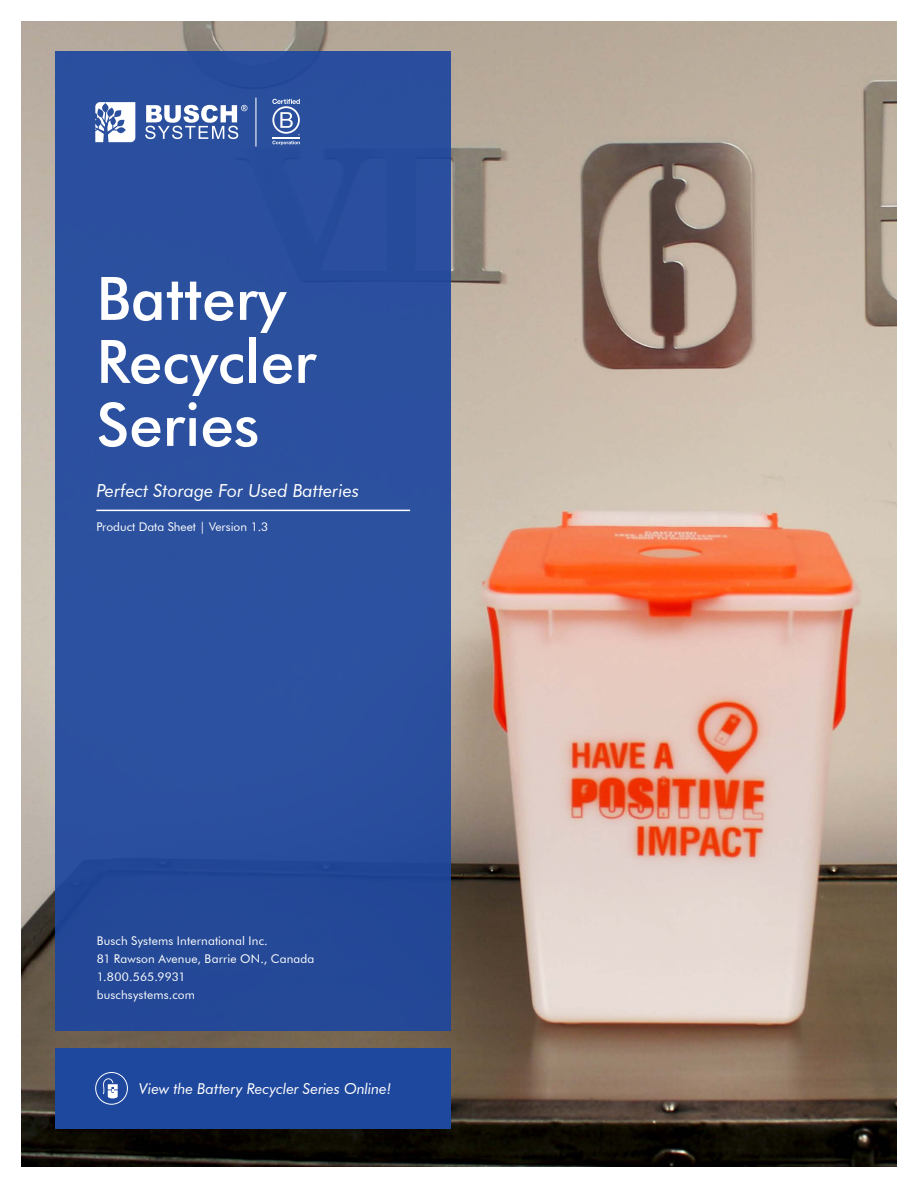
<style>
.page{position:relative;width:918px;height:1188px;background:#fff}
.page>*{position:absolute;margin:0;border:0;box-sizing:border-box;transform-origin:0 0}
.t1{font:500 60px/63px "Futura BT";color:#fff}
.t2{font:italic 18px "Futura BT";color:#fff}
.t3{font:italic 15px "Futura BT";letter-spacing:-.01em;color:#fff}
.t4{font:12px/18px "Futura BT";letter-spacing:.015em;color:#fff}
</style>
<div class="page">
<img style="left:21px;top:21px;width:876px;height:1146px">
<div style="left:55px;top:51px;width:395px;height:980px;background:#2b509e"></div>
<div style="left:55px;top:1048px;width:395px;height:80px;background:#1e479e"></div>
<svg style="left:95px;top:102px;width:40px;height:40px"></svg>
<svg style="left:145px;top:105px;width:103px;height:34px"></svg>
<hr style="left:255px;top:98px;width:1px;height:49px;background:#fff">
<svg style="left:272px;top:99px;width:28px;height:46px"></svg>
<div style="left:95px;top:1072px;width:33px;height:33px;border:1px solid #fff;border-radius:50%"></div>
<svg style="left:103px;top:1078px;width:15px;height:20px"></svg>
<hr style="left:96px;top:510px;width:314px;height:1px;background:#fff">
<h1 class="t1" style="left:96px;top:267px;width:221px">Battery<br>Recycler<br>Series</h1>
<h2 class="t2" style="left:96px;top:480px;width:264px">Perfect Storage For Used Batteries</h2>
<p class="t4" style="left:96px;top:517px;width:173px">Product Data Sheet | Version 1.3</p>
<p class="t4" style="left:97px;top:932px;width:219px">Busch Systems International Inc.<br>81 Rawson Avenue, Barrie ON., Canada<br>1.800.565.9931<br>buschsystems.com</p>
<p class="t3" style="left:139px;top:1079px;width:253px">View the Battery Recycler Series Online!</p>
</div>
